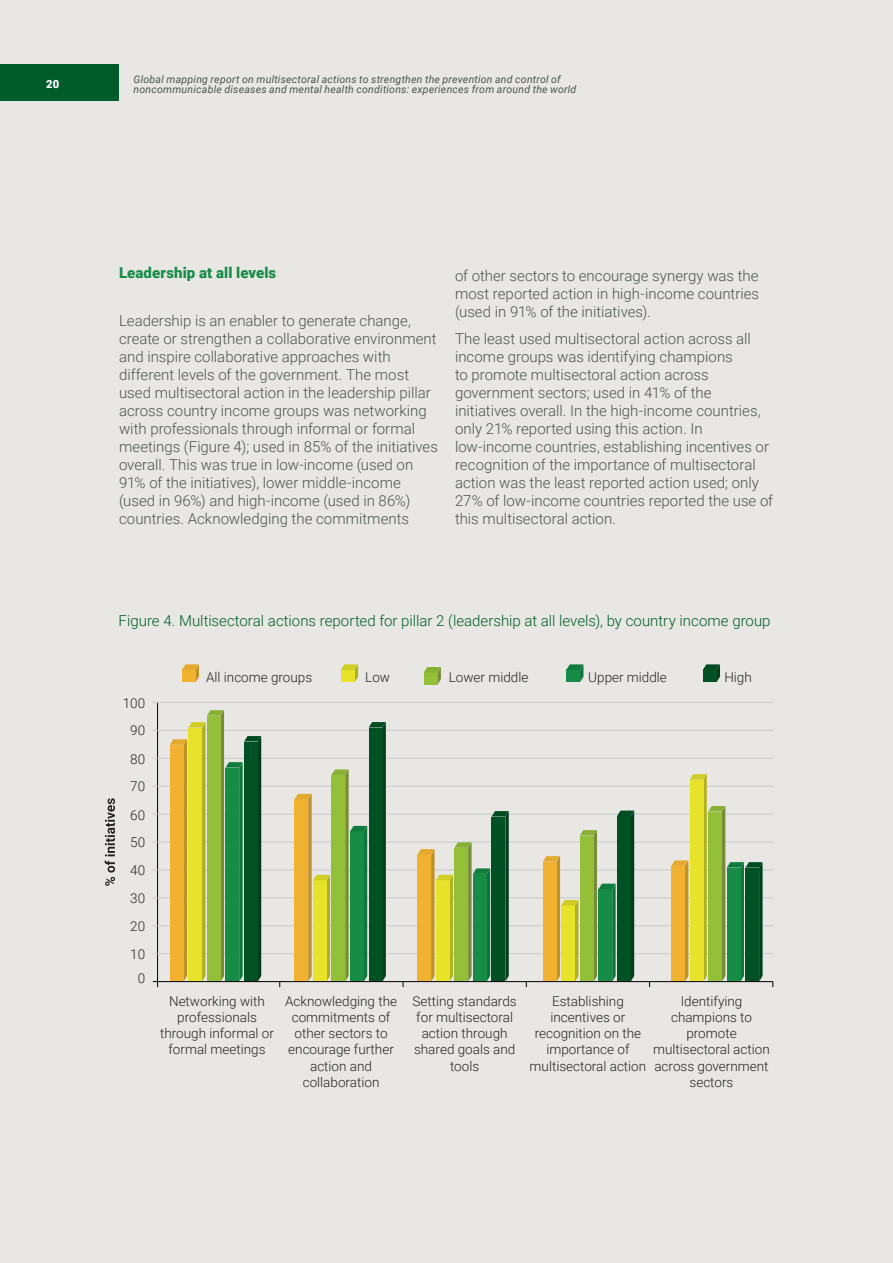
<style>
.page{position:relative;width:893px;height:1263px;background:#e8e7e4}
.page>*{position:absolute;margin:0;border:0;box-sizing:border-box;transform-origin:0 0}
.t1{font:300 15px/18px "Roboto";color:#4d5350}
.t2{font:300 15px "Roboto";color:#005d2b}
.t3{font:900 15px "Roboto";letter-spacing:.005em;color:#168c47}
.t4{font:300 13.5px/16.2px "Roboto";color:rgb(0 0 0/.85);text-align:center}
.t5{font:900 11.25px "Roboto";color:#fff}
.t6{font:italic 10.5px/10.5px "Roboto";letter-spacing:.02em;color:#4d5350}
</style>
<div class="page">
<div style="left:0;top:64px;width:119px;height:36px;background:#005d2b"></div>
<hr style="left:157px;top:702px;width:1px;height:285px;background:#000">
<hr style="left:152px;top:953px;width:621px;height:1px;background:#c6cbcc">
<hr style="left:152px;top:925px;width:621px;height:1px;background:#c6cbcc">
<hr style="left:152px;top:897px;width:621px;height:1px;background:#c6cbcc">
<hr style="left:152px;top:870px;width:621px;height:1px;background:#c6cbcc">
<hr style="left:152px;top:842px;width:621px;height:1px;background:#c6cbcc">
<hr style="left:152px;top:814px;width:621px;height:1px;background:#c6cbcc">
<hr style="left:152px;top:786px;width:621px;height:1px;background:#c6cbcc">
<hr style="left:152px;top:758px;width:621px;height:1px;background:#c6cbcc">
<hr style="left:152px;top:730px;width:621px;height:1px;background:#c6cbcc">
<hr style="left:152px;top:702px;width:621px;height:1px;background:#c6cbcc">
<svg style="left:105px;top:798px;width:10px;height:88px"></svg>
<svg style="left:341px;top:664px;width:17px;height:18px"></svg>
<svg style="left:182px;top:664px;width:17px;height:18px"></svg>
<svg style="left:424px;top:667px;width:17px;height:18px"></svg>
<svg style="left:566px;top:664px;width:17px;height:18px"></svg>
<svg style="left:703px;top:664px;width:17px;height:18px"></svg>
<svg style="left:170px;top:710px;width:91px;height:271px;background:#8da84a"></svg>
<svg style="left:295px;top:722px;width:91px;height:259px"></svg>
<svg style="left:417px;top:811px;width:92px;height:170px"></svg>
<svg style="left:543px;top:810px;width:91px;height:171px"></svg>
<svg style="left:671px;top:774px;width:92px;height:207px"></svg>
<hr style="left:153px;top:981px;width:620px;height:1px;background:#000">
<p class="t5" style="left:46px;top:76px;width:15px">20</p>
<p class="t6" style="left:134px;top:73px;width:444px">Global mapping report on multisectoral actions to strengthen the prevention and control of noncommunicable diseases and mental health conditions: experiences from around the world</p>
<p class="t3" style="left:119px;top:262px;width:159px">Leadership at all levels</p>
<p class="t1" style="left:119px;top:311px;width:320px">Leadership is an enabler to generate change, create or strengthen a collaborative environment and inspire collaborative approaches with different levels of the government. The most used multisectoral action in the leadership pillar across country income groups was networking with professionals through informal or formal meetings (Figure 4); used in 85% of the initiatives overall. This was true in low-income (used on 91% of the initiatives), lower middle-income (used in 96%) and high-income (used in 86%) countries. Acknowledging the commitments</p>
<p class="t1" style="left:455px;top:266px;width:306px;text-align:justify">of other sectors to encourage synergy was the most reported action in high-income countries (used in 91% of the initiatives).</p>
<p class="t1" style="left:455px;top:329px;width:320px">The least used multisectoral action across all income groups was identifying champions<br>to promote multisectoral action across government sectors; used in 41% of the initiatives overall. In the high-income countries, only 21% reported using this action. In low-income countries, establishing incentives or recognition of the importance of multisectoral action was the least reported action used; only 27% of low-income countries reported the use of this multisectoral action.</p>
<p class="t2" style="left:119px;top:610px;width:654px">Figure 4. Multisectoral actions reported for pillar 2 (leadership at all levels), by country income group</p>
<p class="t4" style="left:123px;top:695px;width:24px">100</p>
<p class="t4" style="left:130px;top:722px;width:16px">90</p>
<p class="t4" style="left:130px;top:750px;width:16px">80</p>
<p class="t4" style="left:130px;top:778px;width:16px">70</p>
<p class="t4" style="left:130px;top:807px;width:16px">60</p>
<p class="t4" style="left:130px;top:834px;width:16px">50</p>
<p class="t4" style="left:130px;top:862px;width:16px">40</p>
<p class="t4" style="left:130px;top:889px;width:16px">30</p>
<p class="t4" style="left:130px;top:918px;width:16px">20</p>
<p class="t4" style="left:130px;top:945px;width:16px">10</p>
<p class="t4" style="left:138px;top:969px;width:9px">0</p>
<p class="t4" style="left:206px;top:668px;width:108px">All income groups</p>
<p class="t4" style="left:365px;top:668px;width:26px">Low</p>
<p class="t4" style="left:449px;top:668px;width:81px">Lower middle</p>
<p class="t4" style="left:588px;top:668px;width:80px">Upper middle</p>
<p class="t4" style="left:724px;top:668px;width:29px">High</p>
<p class="t4" style="left:160px;top:992px;width:115px">Networking with professionals through informal or formal meetings</p>
<p class="t4" style="left:285px;top:992px;width:114px">Acknowledging the commitments of other sectors to encourage further action and collaboration</p>
<p class="t4" style="left:412px;top:992px;width:106px">Setting standards for multisectoral action through shared goals and tools</p>
<p class="t4" style="left:530px;top:992px;width:118px">Establishing incentives or recognition on the importance of multisectoral action</p>
<p class="t4" style="left:653px;top:992px;width:118px">Identifying champions to promote multisectoral action across government sectors</p>
</div>
